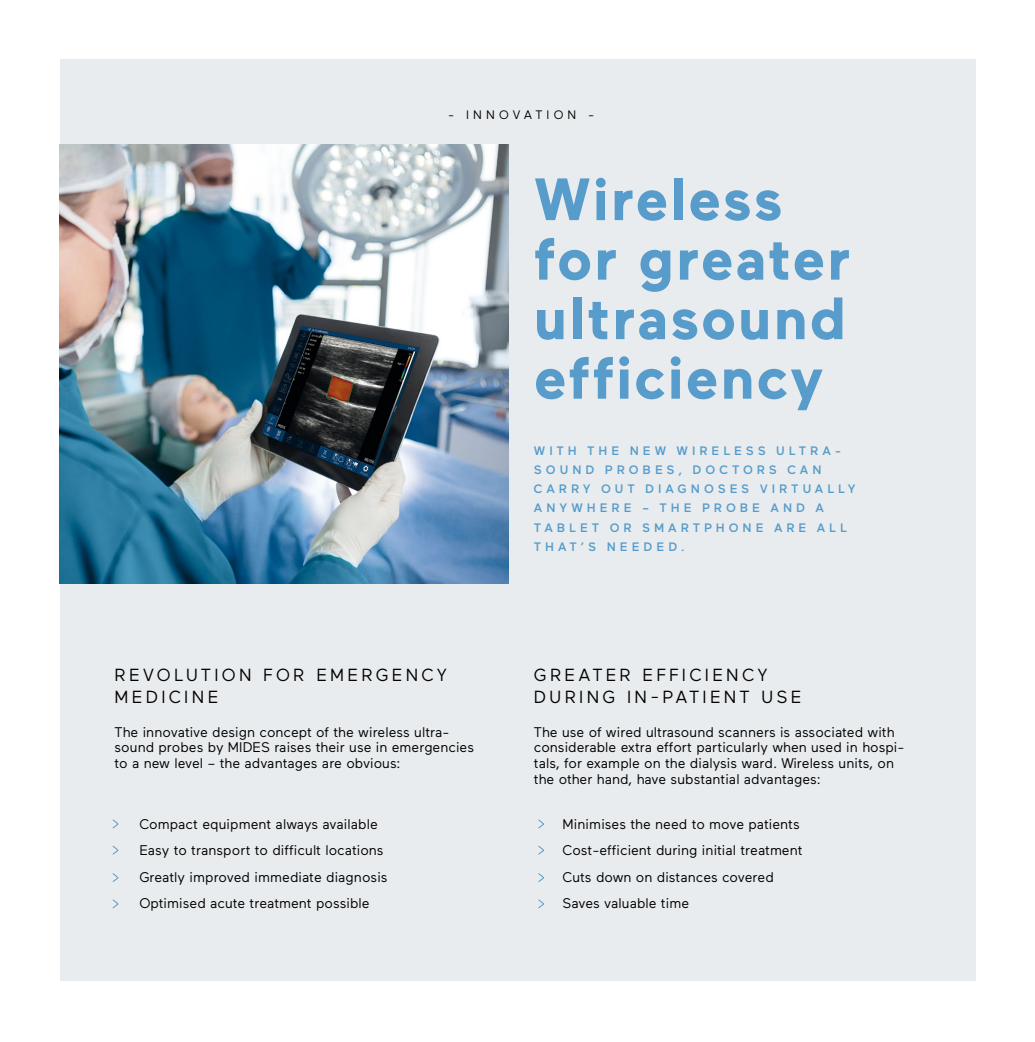
<style>
.page{position:relative;width:1035px;height:1042px;background:#fff}
.page>*{position:absolute;margin:0;border:0;box-sizing:border-box;transform-origin:0 0}
.t1{font:700 59.5px/59.5px "Maax";letter-spacing:.03em;color:#579ccb}
.t2{font:17.5px/22.8px "Maax";letter-spacing:.18em;color:#000}
.t3{font:14px/26.2px "Maax";color:#000}
.t4{font:500 12.25px/19.2px "Maax";letter-spacing:.32em;color:#579ccb}
.t5{font:12.25px "Maax";letter-spacing:.345em;color:#000}
</style>
<div class="page">
<div style="left:60px;top:60px;width:915px;height:921px;background:#e9ecee"></div>
<svg style="left:112px;top:819px;width:7px;height:10px"></svg>
<svg style="left:538px;top:819px;width:6px;height:10px"></svg>
<svg style="left:112px;top:873px;width:7px;height:9px"></svg>
<svg style="left:538px;top:873px;width:6px;height:9px"></svg>
<svg style="left:112px;top:845px;width:7px;height:10px"></svg>
<svg style="left:538px;top:845px;width:6px;height:10px"></svg>
<svg style="left:112px;top:899px;width:7px;height:10px"></svg>
<svg style="left:538px;top:899px;width:6px;height:10px"></svg>
<img style="left:60px;top:145px;width:448px;height:439px">
<p class="t5" style="left:448px;top:108px;width:147px">- INNOVATION -</p>
<p class="t2" style="left:114px;top:663px;width:334px">REVOLUTION FOR EMERGENCY<br>MEDICINE</p>
<p class="t3" style="left:114px;top:724px;width:361px;line-height:15.8px">The innovative design concept of the wireless ultra&shy;sound probes by MIDES raises their use in emergencies to a new level – the advantages are obvious:</p>
<h1 class="t1" style="left:534px;top:170px;width:318px">Wireless for greater ultrasound efficiency</h1>
<p class="t4" style="left:534px;top:441px;width:323px">WITH THE NEW WIRELESS ULTRA-<br>SOUND PROBES, DOCTORS CAN<br>CARRY OUT DIAGNOSES VIRTUALLY<br>ANYWHERE – THE PROBE AND A<br>TABLET OR SMARTPHONE ARE ALL<br>THAT’S NEEDED.</p>
<p class="t2" style="left:534px;top:663px;width:269px">GREATER EFFICIENCY<br>DURING IN-PATIENT USE</p>
<p class="t3" style="left:534px;top:724px;width:372px;line-height:15.8px">The use of wired ultrasound scanners is associated with considerable extra effort particularly when used in hospi&shy;tals, for example on the dialysis ward. Wireless units, on the other hand, have substantial advantages:</p>
<p class="t3" style="left:139px;top:811px;width:250px">Compact equipment always available Easy to transport to difficult locations Greatly improved immediate diagnosis Optimised acute treatment possible</p>
<p class="t3" style="left:562px;top:811px;width:241px">Minimises the need to move patients<br>Cost-efficient during initial treatment<br>Cuts down on distances covered<br>Saves valuable time</p>
</div>
